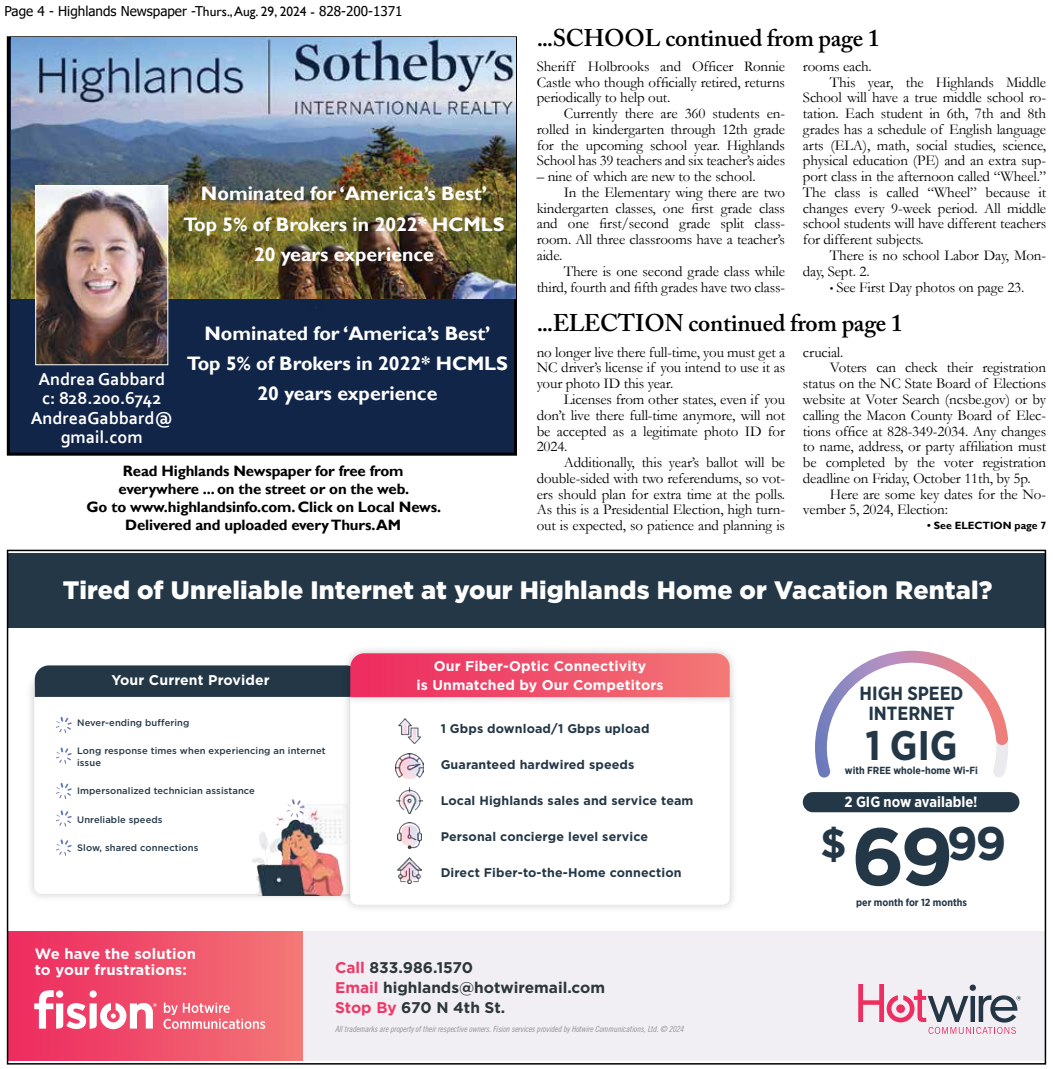
<style>
.page{position:relative;width:1053px;height:1069px;background:#fff}
.page>*{position:absolute;margin:0;border:0;box-sizing:border-box;transform-origin:0 0}
.t1{font:700 80.85px "Gotham";color:#243746}
.t2{font:700 41.25px "Gotham Narrow";color:#243746}
.t3{font:900 25.2px "Gotham";letter-spacing:.005em;color:#fff}
.t4{font:600 24px "Adobe Caslon Pro";letter-spacing:-.01em;color:#000}
.t5{font:700 19.5px/30px "Gill Sans";color:#fff;text-align:center}
.t6{font:700 19.05px/19.6px "Gotham Narrow";color:#243746;text-align:center}
.t7{font:700 18px/19.5px "Corbel";color:#fff;text-align:center}
.t8{font:700 15.45px/20.1px "Gotham";color:#2d363a}
.t9{font:15px/15.8px "Garamond";letter-spacing:-.01em;color:#000;text-align:justify}
.t10{font:700 15px/18px "Gill Sans";letter-spacing:-.01em;color:#000;text-align:center}
.t11{font:700 14.85px/16.2px "Gotham";letter-spacing:.01em;color:#fff}
.t12{font:700 14.85px "Gotham Narrow";color:#fff}
.t13{font:700 14.1px/18.8px "Gotham";letter-spacing:.01em;color:#fff;text-align:center}
.t14{font:13.5px "Tahoma";color:#000}
.t15{font:700 12.45px "Gotham";letter-spacing:.01em;color:#243746}
.t16{font:700 10.5px "Gill Sans";color:#000}
.t17{font:700 10.35px "Gotham Narrow";color:#243746}
.t18{font:500 9.45px/12.5px "Gotham";letter-spacing:.01em;color:#243746}
.t19{font:8.55px "Trade Gothic LT Std Cn 18 Obl";letter-spacing:-.01em;color:#939598}
.s1{font-family:"Gill Sans"}
.s2{font-family:"Gill Sans";font-size:10.5px}
.s3{color:#ee3968}
</style>
<div class="page">
<div style="left:11px;top:298px;width:502px;height:153px;background:#102548"></div>
<div style="left:7px;top:36px;width:510px;height:419px;border:3px solid #000"></div>
<img style="left:11px;top:38px;width:505px;height:260px">
<img style="left:37px;top:187px;width:129px;height:176px">
<div style="left:35px;top:185px;width:133px;height:180px;border:1px solid #fff"></div>
<div style="left:8px;top:930px;width:1037px;height:130px;background:#f1eff4"></div>
<div style="left:8px;top:553px;width:1037px;height:74px;background:#243746"></div>
<svg style="left:858px;top:984px;width:163px;height:49px"></svg>
<div style="left:8px;top:930px;width:295px;height:130px;background:linear-gradient(to right,#ed2a60,#f37877)"></div>
<svg style="left:34px;top:990px;width:123px;height:38px"></svg>
<svg style="left:164px;top:1002px;width:101px;height:26px;background:#f3828e"></svg>
<div style="left:26px;top:671px;width:343px;height:231px;background:#000;opacity:.2"></div>
<div style="left:34px;top:680px;width:327px;height:213px;background:#fff;border-radius:7px"></div>
<svg style="left:56px;top:717px;width:16px;height:16px"></svg>
<svg style="left:56px;top:747px;width:16px;height:16px"></svg>
<svg style="left:56px;top:783px;width:16px;height:16px"></svg>
<svg style="left:56px;top:810px;width:16px;height:16px"></svg>
<svg style="left:56px;top:839px;width:16px;height:16px"></svg>
<img style="left:253px;top:799px;width:89px;height:95px">
<div style="left:342px;top:682px;width:396px;height:231px;background:#000;opacity:.2"></div>
<div style="left:350px;top:691px;width:380px;height:213px;background:#fff;border-radius:7px"></div>
<div style="left:342px;top:644px;width:396px;height:61px;background:#000;opacity:.2"></div>
<svg style="left:35px;top:653px;width:695px;height:44px;background:#af5f73"></svg>
<img style="left:397px;top:822px;width:25px;height:26px">
<img style="left:397px;top:857px;width:25px;height:26px">
<img style="left:396px;top:753px;width:27px;height:25px">
<img style="left:396px;top:787px;width:27px;height:26px">
<img style="left:399px;top:718px;width:21px;height:25px">
<svg style="left:815px;top:650px;width:193px;height:127px"></svg>
<div style="left:803px;top:791px;width:216px;height:21px;background:#243746;border-radius:10px"></div>
<p class="t14" style="left:4px;top:2px;width:400px">Page 4 - Highlands Newspaper -T<span class="s1">hurs., Aug. 29, 2024 -</span> 828-200-1371</p>
<h3 class="t5" style="left:183px;top:179px;width:323px">Nominated for ‘America’s Best’<br>Top 5% of Brokers in 2022* HCMLS<br>20 years experience</h3>
<p class="t7" style="left:31px;top:368px;width:144px">Andrea Gabbard c: 828.200.6742<br>AndreaGabbard@ gmail.com</p>
<h3 class="t5" style="left:187px;top:319px;width:323px">Nominated for ‘America’s Best’<br>Top 5% of Brokers in 2022* HCMLS<br>20 years experience</h3>
<p class="t10" style="left:87px;top:462px;width:356px">Read Highlands Newspaper for free from everywhere ... on the street or on the web.<br>Go to www.highlandsinfo.com. Click on Local News.<br>Delivered and uploaded every Thurs.AM</p>
<h3 class="t4" style="left:537px;top:23px;width:344px">...SCHOOL continued from page 1</h3>
<p class="t9" style="left:537px;top:58px;width:250px">Sheriff Holbrooks and Officer Ronnie Castle who though officially retired, returns periodically to help out.</p>
<p class="t9" style="left:537px;top:105px;width:250px;text-indent:27px">Currently there are 360 students en&shy;rolled in kindergarten through 12th grade for the upcoming school year. Highlands School has 39 teachers and six teacher’s aides</p>
<p class="t9" style="left:537px;top:168px;width:220px">– nine of which are new to the school.</p>
<p class="t9" style="left:564px;top:184px;width:223px">In the Elementary wing there are two</p>
<p class="t9" style="left:537px;top:200px;width:250px">kindergarten classes, one first grade class</p>
<p class="t9" style="left:537px;top:215px;width:250px">and one first/second grade split class-</p>
<p class="t9" style="left:537px;top:231px;width:250px">room. All three classrooms have a teacher’s</p>
<p class="t9" style="left:537px;top:247px;width:27px">aide.</p>
<p class="t9" style="left:564px;top:263px;width:223px">There is one second grade class while</p>
<p class="t9" style="left:537px;top:278px;width:250px">third, fourth and fifth grades have two class-</p>
<p class="t9" style="left:803px;top:58px;width:70px">rooms each.</p>
<p class="t9" style="left:830px;top:74px;width:218px">This year, the Highlands Middle</p>
<p class="t9" style="left:803px;top:89px;width:245px">School will have a true middle school ro-</p>
<p class="t9" style="left:803px;top:105px;width:245px">tation. Each student in 6th, 7th and 8th</p>
<p class="t9" style="left:803px;top:121px;width:245px">grades has a schedule of English language</p>
<p class="t9" style="left:803px;top:137px;width:245px">arts (ELA), math, social studies, science,</p>
<p class="t9" style="left:803px;top:152px;width:245px">physical education (PE) and an extra sup-</p>
<p class="t9" style="left:803px;top:168px;width:245px">port class in the afternoon called “Wheel.”</p>
<p class="t9" style="left:803px;top:184px;width:245px">The class is called “Wheel” because it</p>
<p class="t9" style="left:803px;top:200px;width:245px">changes every 9-week period. All middle</p>
<p class="t9" style="left:803px;top:215px;width:245px">school students will have different teachers</p>
<p class="t9" style="left:803px;top:231px;width:122px">for different subjects.</p>
<p class="t9" style="left:830px;top:247px;width:218px">There is no school Labor Day, Mon-</p>
<p class="t9" style="left:803px;top:263px;width:68px">day, Sept. 2.</p>
<p class="t9" style="left:830px;top:278px;width:196px"><span class="s2">•</span> See First Day photos on page 23.</p>
<h3 class="t4" style="left:537px;top:308px;width:368px">...ELECTION continued from page 1</h3>
<p class="t9" style="left:537px;top:343px;width:250px">no longer live there full-time, you must get a NC driver’s license if you intend to use it as your photo ID this year.</p>
<p class="t9" style="left:537px;top:391px;width:250px;text-indent:27px">Licenses from other states, even if you don’t live there full-time anymore, will not be accepted as a legitimate photo ID for 2024.</p>
<p class="t9" style="left:537px;top:454px;width:250px;text-indent:27px">Additionally, this year’s ballot will be double-sided with two referendums, so vot&shy;ers should plan for extra time at the polls.<br>As this is a Presidential Election, high turn&shy;out is expected, so patience and planning is</p>
<p class="t9" style="left:803px;top:343px;width:42px">crucial.</p>
<p class="t9" style="left:830px;top:359px;width:218px">Voters can check their registration</p>
<p class="t9" style="left:803px;top:375px;width:245px">status on the NC State Board of Elections</p>
<p class="t9" style="left:803px;top:391px;width:245px">website at Voter Search (ncsbe.gov) or by</p>
<p class="t9" style="left:803px;top:406px;width:245px">calling the Macon County Board of Elec-</p>
<p class="t9" style="left:803px;top:422px;width:245px">tions office at 828-349-2034. Any changes</p>
<p class="t9" style="left:803px;top:438px;width:245px">to name, address, or party affiliation must</p>
<p class="t9" style="left:803px;top:454px;width:245px">be completed by the voter registration</p>
<p class="t9" style="left:803px;top:469px;width:229px">deadline on Friday, October 11th, by 5p.</p>
<p class="t9" style="left:830px;top:485px;width:218px">Here are some key dates for the No-</p>
<p class="t9" style="left:803px;top:501px;width:147px">vember 5, 2024, Election:</p>
<p class="t16" style="left:927px;top:519px;width:120px">• See ELECTION page 7</p>
<h3 class="t3" style="left:63px;top:575px;width:931px">Tired of Unreliable Internet at your Highlands Home or Vacation Rental?</h3>
<p class="t13" style="left:111px;top:669px;width:160px">Your Current Provider</p>
<p class="t18" style="left:77px;top:715px;width:114px">Never-ending buffering</p>
<p class="t18" style="left:77px;top:743px;width:250px">Long response times when experiencing an internet issue</p>
<p class="t18" style="left:77px;top:784px;width:179px">Impersonalized technician assistance</p>
<p class="t18" style="left:77px;top:812px;width:87px">Unreliable speeds</p>
<p class="t18" style="left:77px;top:840px;width:123px">Slow, shared connections</p>
<p class="t13" style="left:416px;top:656px;width:249px">Our Fiber-Optic Connectivity<br>is Unmatched by Our Competitors</p>
<p class="t15" style="left:441px;top:721px;width:210px">1 Gbps download/1 Gbps upload</p>
<p class="t15" style="left:441px;top:757px;width:195px">Guaranteed hardwired speeds</p>
<p class="t15" style="left:441px;top:792px;width:254px">Local Highlands sales and service team</p>
<p class="t15" style="left:441px;top:828px;width:209px">Personal concierge level service</p>
<p class="t15" style="left:441px;top:864px;width:242px">Direct Fiber-to-the-Home connection</p>
<p class="t11" style="left:35px;top:944px;width:163px">We have the solution to your frustrations:</p>
<p class="t8" style="left:335px;top:956px;width:272px"><span class="s3">Call</span> 833.986.1570<br><span class="s3">Email</span> highlands@hotwiremail.com<br><span class="s3">Stop By</span> 670 N 4th St.</p>
<p class="t19" style="left:335px;top:1023px;width:350px">All trademarks are property of their respective owners. Fision services provided by Hotwire Communications, Ltd. © 2024</p>
<p class="t6" style="left:860px;top:683px;width:105px">HIGH SPEED<br>INTERNET</p>
<h2 class="t2" style="left:865px;top:718px;width:94px">1 GIG</h2>
<p class="t17" style="left:845px;top:763px;width:135px">with FREE whole-home Wi-Fi</p>
<p class="t12" style="left:845px;top:791px;width:135px">2 GIG now available!</p>
<h1 class="t1" style="left:820px;top:809px;width:188px"><sup>$</sup> 69<sup>99</sup></h1>
<p class="t17" style="left:856px;top:895px;width:112px">per month for 12 months</p>
</div>
